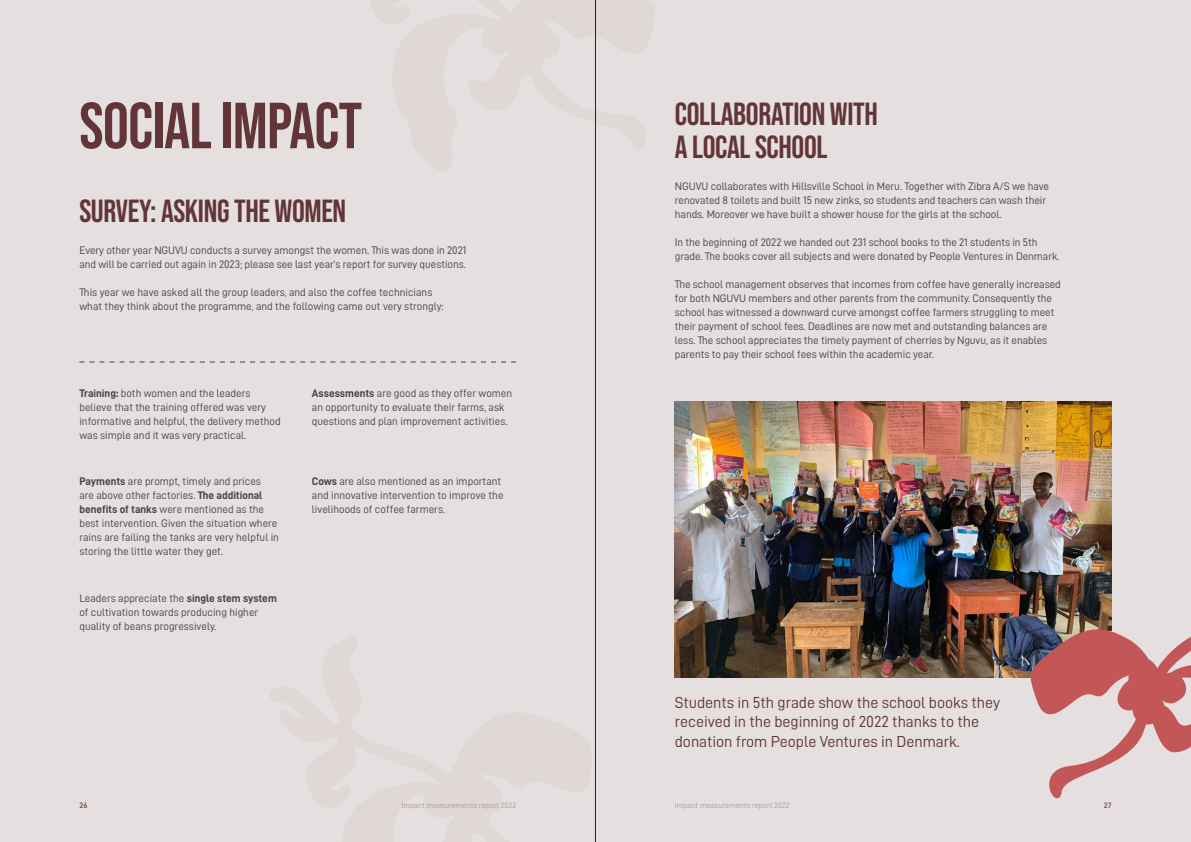
<style>
.page{position:relative;width:1191px;height:842px;background:#e6dfdf}
.page>*{position:absolute;margin:0;border:0;box-sizing:border-box;transform-origin:0 0}
.Title_H2{font:700 65px "Bebas Neue Pro";letter-spacing:-.01em;color:#623538}
.Title_H3{font:700 32px/33px "Bebas Neue Pro";letter-spacing:-.01em;color:#623538}
.Medium_text{font:16px/19.2px "D DIN";letter-spacing:-.005em;color:#623538}
.Body_text{font:11px/14px "D DIN";letter-spacing:-.005em;color:#434343}
.t1{font:8px "D DIN";color:#b09a9c}
.t2{font:8px "D DIN Bold";color:#815d60}
.s1{font-family:"D DIN Bold"}
</style>
<div class="page">
<svg style="left:79px;top:362px;width:437px;height:1px"></svg>
<img style="left:675px;top:401px;width:436px;height:276px">
<img style="left:1030px;top:526px;width:161px;height:273px">
<svg style="left:1108px;top:644px;width:83px;height:87px"></svg>
<hr style="left:595px;top:0;width:1px;height:842px;background:#222">
<p class="Title_H2" style="left:79px;top:88px;width:284px">SOCIAL IMPACT</p>
<p class="Title_H3" style="left:79px;top:194px;width:268px">SURVEY: ASKING THE WOMEN</p>
<p class="Body_text" style="left:79px;top:243px;width:388px">Every other year NGUVU conducts a survey amongst the women. This was done in 2021 and will be carried out again in 2023; please see last year’s report for survey questions.</p>
<p class="Body_text" style="left:79px;top:285px;width:366px">This year we have asked all the group leaders, and also the coffee technicians what they think about the programme, and the following came out very strongly:</p>
<p class="Body_text" style="left:79px;top:386px;width:203px"><span class="s1">Training:</span> both women and the leaders believe that the training offered was very informative and helpful, the delivery method was simple and it was very practical.</p>
<p class="Body_text" style="left:79px;top:474px;width:201px"><span class="s1">Payments</span> are prompt, timely and prices<br>are above other factories. <span class="s1">The additional benefits of tanks</span> were mentioned as the best intervention. Given the situation where rains are failing the tanks are very helpful in storing the little water they get.</p>
<p class="Body_text" style="left:79px;top:591px;width:199px">Leaders appreciate the <span class="s1">single stem system </span>of cultivation towards producing higher quality of beans progressively.</p>
<p class="Body_text" style="left:312px;top:386px;width:202px"><span class="s1">Assessments</span> are good as they offer women an opportunity to evaluate their farms, ask questions and plan improvement activities.</p>
<p class="Body_text" style="left:312px;top:474px;width:193px"><span class="s1">Cows</span> are also mentioned as an important and innovative intervention to improve the livelihoods of coffee farmers.</p>
<p class="Title_H3" style="left:675px;top:97px;width:204px">COLLABORATION WITH<br>A LOCAL SCHOOL</p>
<p class="Body_text" style="left:675px;top:179px;width:376px">NGUVU collaborates with Hillsville School in Meru. Together with Zibra A/S we have renovated 8 toilets and built 15 new zinks, so students and teachers can wash their hands. Moreover we have built a shower house for the girls at the school.</p>
<p class="Body_text" style="left:675px;top:235px;width:386px">In the beginning of 2022 we handed out 231 school books to the 21 students in 5th grade. The books cover all subjects and were donated by People Ventures in Denmark.</p>
<p class="Body_text" style="left:675px;top:277px;width:387px">The school management observes that incomes from coffee have generally increased for both NGUVU members and other parents from the community. Consequently the school has witnessed a downward curve amongst coffee farmers struggling to meet their payment of school fees. Deadlines are now met and outstanding balances are less. The school appreciates the timely payment of cherries by Nguvu, as it enables parents to pay their school fees within the academic year.</p>
<p class="Medium_text" style="left:675px;top:693px;width:327px">Students in 5th grade show the school books they received in the beginning of 2022 thanks to the donation from People Ventures in Denmark.</p>
<p class="t2" style="left:79px;top:801px;width:10px">26</p>
<p class="t1" style="left:401px;top:801px;width:116px">Impact measurements report 2022</p>
<p class="t1" style="left:675px;top:801px;width:116px">Impact measurements report 2022</p>
<p class="t2" style="left:1104px;top:801px;width:9px">27</p>
</div>
